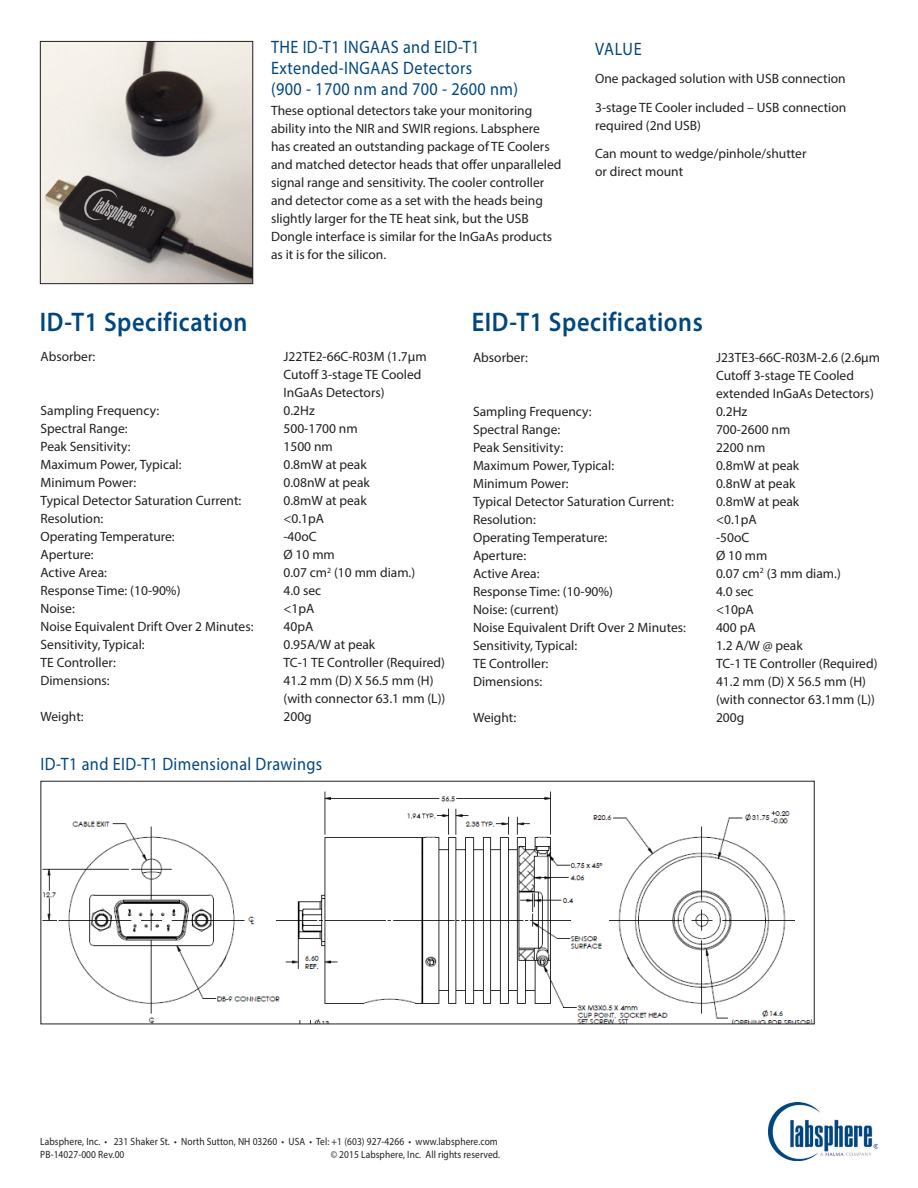
<style>
.page{position:relative;width:918px;height:1188px;background:#fff}
.page>*{position:absolute;margin:0;border:0;box-sizing:border-box;transform-origin:0 0}
.t1{font:600 27px "Myriad Pro";letter-spacing:.025em;color:#00477f;scale:.9 1}
.t2{font:18px/21px "Myriad Pro";letter-spacing:.025em;color:#00477f;scale:.9 1}
.t3{font:13.5px/18px "Myriad Pro";color:#231f20}
.t4{font:10.5px/13.5px "Myriad Pro";letter-spacing:.01em;color:#231f20;scale:.9 1}
</style>
<div class="page">
<img style="left:768px;top:1102px;width:110px;height:59px">
<img style="left:42px;top:43px;width:209px;height:239px">
<div style="left:40px;top:41px;width:213px;height:243px;border:1px solid #231f20"></div>
<img style="left:42px;top:791px;width:771px;height:231px">
<p class="t2" style="left:271px;top:36px;width:233px">THE ID-T1 INGAAS and EID-T1</p>
<p class="t2" style="left:271px;top:57px;width:276px">Extended-INGAAS Detectors<br>(900 - 1700 nm and 700 - 2600 nm)</p>
<p class="t3" style="left:271px;top:101px;width:263px">These optional detectors take your monitoring</p>
<p class="t3" style="left:271px;top:119px;width:270px">ability into the NIR and SWIR regions. Labsphere</p>
<p class="t3" style="left:271px;top:137px;width:280px">has created an outstanding package of TE Coolers</p>
<p class="t3" style="left:271px;top:155px;width:292px">and matched detector heads that offer unparalleled</p>
<p class="t3" style="left:271px;top:173px;width:275px">signal range and sensitivity. The cooler controller</p>
<p class="t3" style="left:271px;top:191px;width:273px">and detector come as a set with the heads being</p>
<p class="t3" style="left:271px;top:209px;width:259px">slightly larger for the TE heat sink, but the USB</p>
<p class="t3" style="left:271px;top:227px;width:283px">Dongle interface is similar for the InGaAs products</p>
<p class="t3" style="left:271px;top:245px;width:117px">as it is for the silicon.</p>
<p class="t2" style="left:595px;top:38px;width:53px">VALUE</p>
<p class="t3" style="left:595px;top:69px;width:252px">One packaged solution with USB connection</p>
<p class="t3" style="left:595px;top:98px;width:253px">3-stage TE Cooler included – USB connection</p>
<p class="t3" style="left:595px;top:116px;width:108px">required (2nd USB)</p>
<p class="t3" style="left:595px;top:144px;width:213px">Can mount to wedge/pinhole/shutter</p>
<p class="t3" style="left:595px;top:162px;width:90px">or direct mount</p>
<p class="t1" style="left:40px;top:305px;width:232px">ID-T1 Specification</p>
<p class="t1" style="left:472px;top:305px;width:258px">EID-T1 Specifications</p>
<p class="t3" style="left:40px;top:347px;width:56px">Absorber:</p>
<p class="t3" style="left:284px;top:347px;width:145px">J22TE2-66C-R03M (1.7μm<br>Cutoff 3-stage TE Cooled</p>
<p class="t3" style="left:284px;top:383px;width:103px">InGaAs Detectors)</p>
<p class="t3" style="left:40px;top:401px;width:120px">Sampling Frequency:</p>
<p class="t3" style="left:284px;top:401px;width:33px">0.2Hz</p>
<p class="t3" style="left:40px;top:419px;width:89px">Spectral Range:</p>
<p class="t3" style="left:284px;top:419px;width:76px">500-1700 nm</p>
<p class="t3" style="left:40px;top:437px;width:92px">Peak Sensitivity:</p>
<p class="t3" style="left:284px;top:437px;width:51px">1500 nm</p>
<p class="t3" style="left:40px;top:455px;width:143px">Maximum Power, Typical:</p>
<p class="t3" style="left:284px;top:455px;width:85px">0.8mW at peak</p>
<p class="t3" style="left:40px;top:473px;width:97px">Minimum Power:</p>
<p class="t3" style="left:284px;top:473px;width:88px">0.08nW at peak</p>
<p class="t3" style="left:40px;top:491px;width:202px">Typical Detector Saturation Current:</p>
<p class="t3" style="left:284px;top:491px;width:85px">0.8mW at peak</p>
<p class="t3" style="left:40px;top:509px;width:64px">Resolution:</p>
<p class="t3" style="left:284px;top:509px;width:42px">&lt;0.1pA</p>
<p class="t3" style="left:40px;top:527px;width:136px">Operating Temperature:</p>
<p class="t3" style="left:284px;top:527px;width:35px">-40oC</p>
<p class="t3" style="left:40px;top:545px;width:55px">Aperture:</p>
<p class="t3" style="left:284px;top:545px;width:53px">Ø 10 mm</p>
<p class="t3" style="left:40px;top:563px;width:68px">Active Area:</p>
<p class="t3" style="left:284px;top:563px;width:133px">0.07 cm<sup>2</sup> (10 mm diam.)</p>
<p class="t3" style="left:40px;top:581px;width:142px">Response Time: (10-90%)</p>
<p class="t3" style="left:284px;top:581px;width:39px">4.0 sec</p>
<p class="t3" style="left:40px;top:599px;width:36px">Noise:</p>
<p class="t3" style="left:284px;top:599px;width:32px">&lt;1pA</p>
<p class="t3" style="left:40px;top:617px;width:214px">Noise Equivalent Drift Over 2 Minutes:</p>
<p class="t3" style="left:284px;top:617px;width:31px">40pA</p>
<p class="t3" style="left:40px;top:635px;width:106px">Sensitivity, Typical:</p>
<p class="t3" style="left:284px;top:635px;width:93px">0.95A/W at peak</p>
<p class="t3" style="left:40px;top:653px;width:77px">TE Controller:</p>
<p class="t3" style="left:284px;top:653px;width:163px">TC-1 TE Controller (Required)</p>
<p class="t3" style="left:40px;top:671px;width:71px">Dimensions:</p>
<p class="t3" style="left:284px;top:671px;width:152px">41.2 mm (D) X 56.5 mm (H)</p>
<p class="t3" style="left:284px;top:689px;width:163px">(with connector 63.1 mm (L))</p>
<p class="t3" style="left:40px;top:707px;width:45px">Weight:</p>
<p class="t3" style="left:284px;top:707px;width:30px">200g</p>
<p class="t2" style="left:40px;top:753px;width:315px">ID-T1 and EID-T1 Dimensional Drawings</p>
<p class="t3" style="left:473px;top:348px;width:56px">Absorber:</p>
<p class="t3" style="left:716px;top:348px;width:165px">J23TE3-66C-R03M-2.6 (2.6μm</p>
<p class="t3" style="left:716px;top:366px;width:139px">Cutoff 3-stage TE Cooled</p>
<p class="t3" style="left:716px;top:384px;width:159px">extended InGaAs Detectors)</p>
<p class="t3" style="left:473px;top:402px;width:120px">Sampling Frequency:</p>
<p class="t3" style="left:716px;top:402px;width:33px">0.2Hz</p>
<p class="t3" style="left:473px;top:420px;width:89px">Spectral Range:</p>
<p class="t3" style="left:716px;top:420px;width:76px">700-2600 nm</p>
<p class="t3" style="left:473px;top:438px;width:92px">Peak Sensitivity:</p>
<p class="t3" style="left:716px;top:438px;width:51px">2200 nm</p>
<p class="t3" style="left:473px;top:456px;width:143px">Maximum Power, Typical:</p>
<p class="t3" style="left:716px;top:456px;width:85px">0.8mW at peak</p>
<p class="t3" style="left:473px;top:474px;width:97px">Minimum Power:</p>
<p class="t3" style="left:716px;top:474px;width:81px">0.8nW at peak</p>
<p class="t3" style="left:473px;top:492px;width:202px">Typical Detector Saturation Current:</p>
<p class="t3" style="left:716px;top:492px;width:85px">0.8mW at peak</p>
<p class="t3" style="left:473px;top:510px;width:64px">Resolution:</p>
<p class="t3" style="left:716px;top:510px;width:42px">&lt;0.1pA</p>
<p class="t3" style="left:473px;top:528px;width:136px">Operating Temperature:</p>
<p class="t3" style="left:716px;top:528px;width:35px">-50oC</p>
<p class="t3" style="left:473px;top:546px;width:55px">Aperture:</p>
<p class="t3" style="left:716px;top:546px;width:53px">Ø 10 mm</p>
<p class="t3" style="left:473px;top:564px;width:68px">Active Area:</p>
<p class="t3" style="left:716px;top:564px;width:126px">0.07 cm<sup>2</sup> (3 mm diam.)</p>
<p class="t3" style="left:473px;top:582px;width:142px">Response Time: (10-90%)</p>
<p class="t3" style="left:716px;top:582px;width:39px">4.0 sec</p>
<p class="t3" style="left:473px;top:600px;width:87px">Noise: (current)</p>
<p class="t3" style="left:716px;top:600px;width:39px">&lt;10pA</p>
<p class="t3" style="left:473px;top:618px;width:214px">Noise Equivalent Drift Over 2 Minutes:</p>
<p class="t3" style="left:716px;top:618px;width:41px">400 pA</p>
<p class="t3" style="left:473px;top:636px;width:106px">Sensitivity, Typical:</p>
<p class="t3" style="left:716px;top:636px;width:88px">1.2 A/W @ peak</p>
<p class="t3" style="left:473px;top:654px;width:77px">TE Controller:</p>
<p class="t3" style="left:716px;top:654px;width:163px">TC-1 TE Controller (Required)</p>
<p class="t3" style="left:473px;top:672px;width:71px">Dimensions:</p>
<p class="t3" style="left:716px;top:672px;width:152px">41.2 mm (D) X 56.5 mm (H)</p>
<p class="t3" style="left:716px;top:690px;width:161px">(with connector 63.1mm (L))</p>
<p class="t3" style="left:473px;top:708px;width:45px">Weight:</p>
<p class="t3" style="left:716px;top:708px;width:30px">200g</p>
<p class="t4" style="left:40px;top:1134px;width:510px">Labsphere, Inc. • 231 Shaker St. • North Sutton, NH 03260 • USA • Tel: +1 (603) 927-4266 • www.labsphere.com<br>PB-14027-000 Rev.00</p>
<p class="t4" style="left:331px;top:1148px;width:190px">© 2015 Labsphere, Inc. All rights reserved.</p>
</div>
